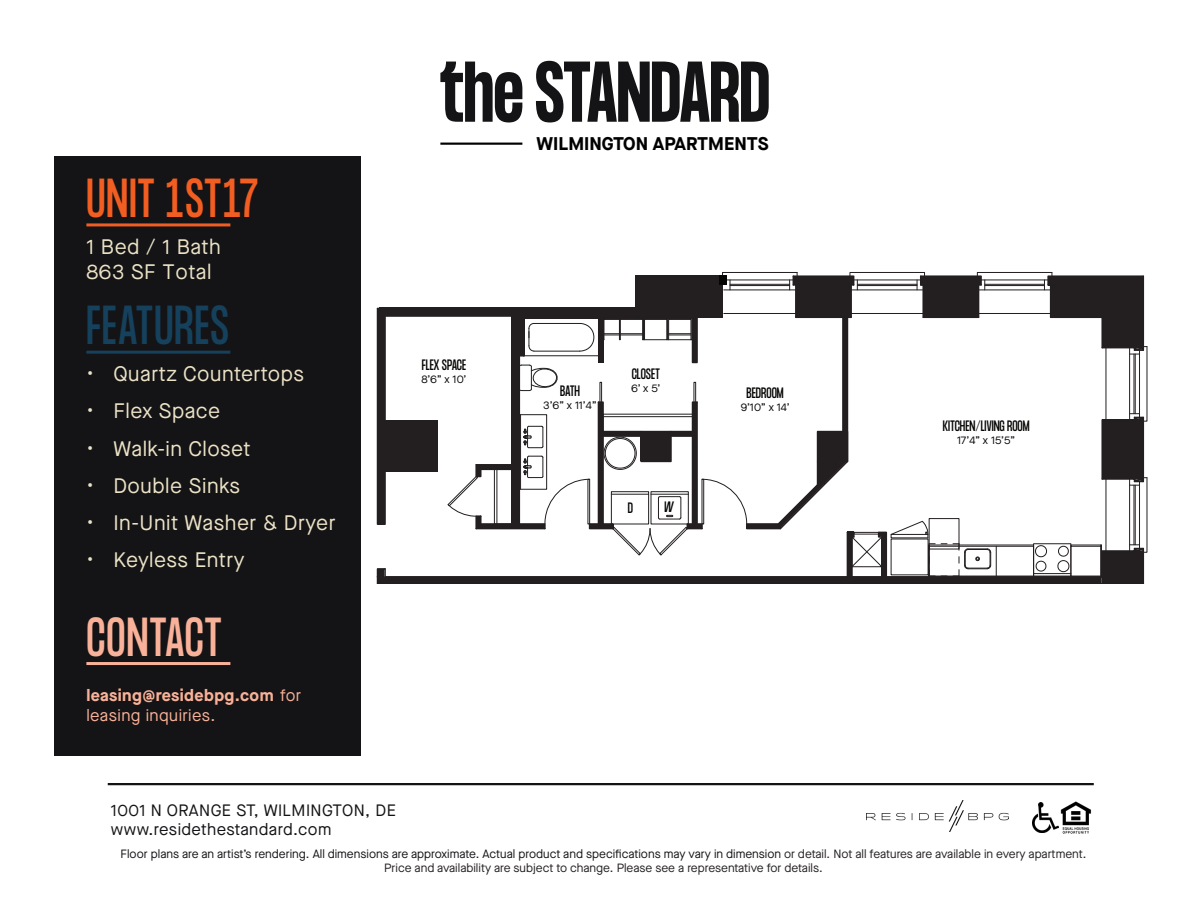
<style>
.page{position:relative;width:1188px;height:918px;background:#fff}
.page>*{position:absolute;margin:0;border:0;box-sizing:border-box;transform-origin:0 0}
.t1{font:48px "PP Formula Condensed";letter-spacing:.025em;color:#f25d21}
.t2{font:48px "PP Formula Condensed";letter-spacing:.02em;color:#16415d}
.t3{font:48px "PP Formula Condensed";letter-spacing:.01em;color:#f9b299}
.t4{font:21px "Maison Neue";letter-spacing:.025em;color:#ece2c6}
.t5{font:700 18.45px "Maison Neue";color:#000}
.t6{font:16.5px "Maison Neue";letter-spacing:.025em;color:#131215}
.t7{font:700 16.5px/19.8px "Maison Neue";letter-spacing:.025em;color:#f9b299}
.t8{font:13.2px "PP Formula Condensed";color:#050504}
.t9{font:12px/14.4px "Maison Neue";color:#231f20;text-align:center}
.t10{font:10.95px "Maison Neue";color:#050504}
.s1{font-weight:400}
.s2{color:#131215}
</style>
<div class="page">
<div style="left:54px;top:157px;width:307px;height:599px;background:#141416"></div>
<svg style="left:376px;top:272px;width:772px;height:312px"></svg>
<div style="left:378px;top:569px;width:6px;height:25px;background:#231f20"></div>
<div style="left:719px;top:276px;width:7px;height:9px;background:#050504"></div>
<div style="left:478px;top:465px;width:37px;height:5px;background:#231f20"></div>
<div style="left:374px;top:584px;width:777px;height:34px;background:#fff"></div>
<svg style="left:440px;top:62px;width:82px;height:60px"></svg>
<svg style="left:536px;top:61px;width:233px;height:61px"></svg>
<hr style="left:440px;top:143px;width:82px;height:2px;background:#000">
<hr style="left:86px;top:223px;width:144px;height:3px;background:#f25d23">
<hr style="left:86px;top:351px;width:144px;height:3px;background:#16415d">
<hr style="left:86px;top:662px;width:144px;height:3px;background:#f9b299">
<img style="left:1061px;top:801px;width:30px;height:33px">
<img style="left:866px;top:800px;width:143px;height:31px">
<hr style="left:108px;top:783px;width:986px;height:2px;background:#131215">
<img style="left:1032px;top:803px;width:26px;height:29px">
<p class="t1" style="left:86px;top:169px;width:174px">UNIT 1ST17</p>
<p class="t4" style="left:86px;top:233px;width:136px">1 Bed / 1 Bath</p>
<p class="t4" style="left:86px;top:258px;width:127px">863 SF Total</p>
<p class="t2" style="left:86px;top:296px;width:144px">FEATURES</p>
<p class="t4" style="left:86px;top:360px;width:219px">• Quartz Countertops</p>
<p class="t4" style="left:86px;top:397px;width:135px">• Flex Space</p>
<p class="t4" style="left:86px;top:434px;width:166px">• Walk-in Closet</p>
<p class="t4" style="left:86px;top:472px;width:155px">• Double Sinks</p>
<p class="t4" style="left:86px;top:509px;width:251px">• In-Unit Washer &amp; Dryer</p>
<p class="t4" style="left:86px;top:546px;width:160px">• Keyless Entry</p>
<p class="t3" style="left:86px;top:609px;width:137px">CONTACT</p>
<p class="t7" style="left:86px;top:687px;width:216px">leasing@residebpg.com <span class="s1">for leasing inquiries.</span></p>
<p class="t5" style="left:537px;top:132px;width:234px">WILMINGTON APARTMENTS</p>
<p class="t8" style="left:422px;top:357px;width:46px">FLEX SPACE</p>
<p class="t10" style="left:421px;top:372px;width:47px">8’6” x 10’</p>
<p class="t8" style="left:560px;top:383px;width:21px">BATH</p>
<p class="t10" style="left:543px;top:398px;width:55px">3’6” x 11’4”</p>
<p class="t8" style="left:632px;top:366px;width:30px">CLOSET</p>
<p class="t10" style="left:631px;top:381px;width:31px">6’ x 5’</p>
<p class="t8" style="left:628px;top:500px;width:7px">D</p>
<p class="t8" style="left:665px;top:499px;width:11px">W</p>
<p class="t8" style="left:747px;top:385px;width:39px">BEDROOM</p>
<p class="t10" style="left:741px;top:400px;width:50px">9’10” x 14’</p>
<p class="t8" style="left:943px;top:418px;width:88px">KITCHEN/LIVING ROOM</p>
<p class="t10" style="left:957px;top:433px;width:60px">17’4” x 15’5”</p>
<p class="t6" style="left:111px;top:799px;width:286px">1001 N ORANGE ST, WILMINGTON, DE</p>
<p class="t6" style="left:111px;top:819px;width:222px">www.residethestandard.com</p>
<p class="t9" style="left:120px;top:846px;width:968px"><span class="s2">Floor plans are an artist’s rendering. All dimensions are approximate. Actual product and specifications may vary in dimension</span> or detail. Not all features are available in every apartment.<br>Price and availability are subject to change. Please see a representative for details.</p>
</div>
